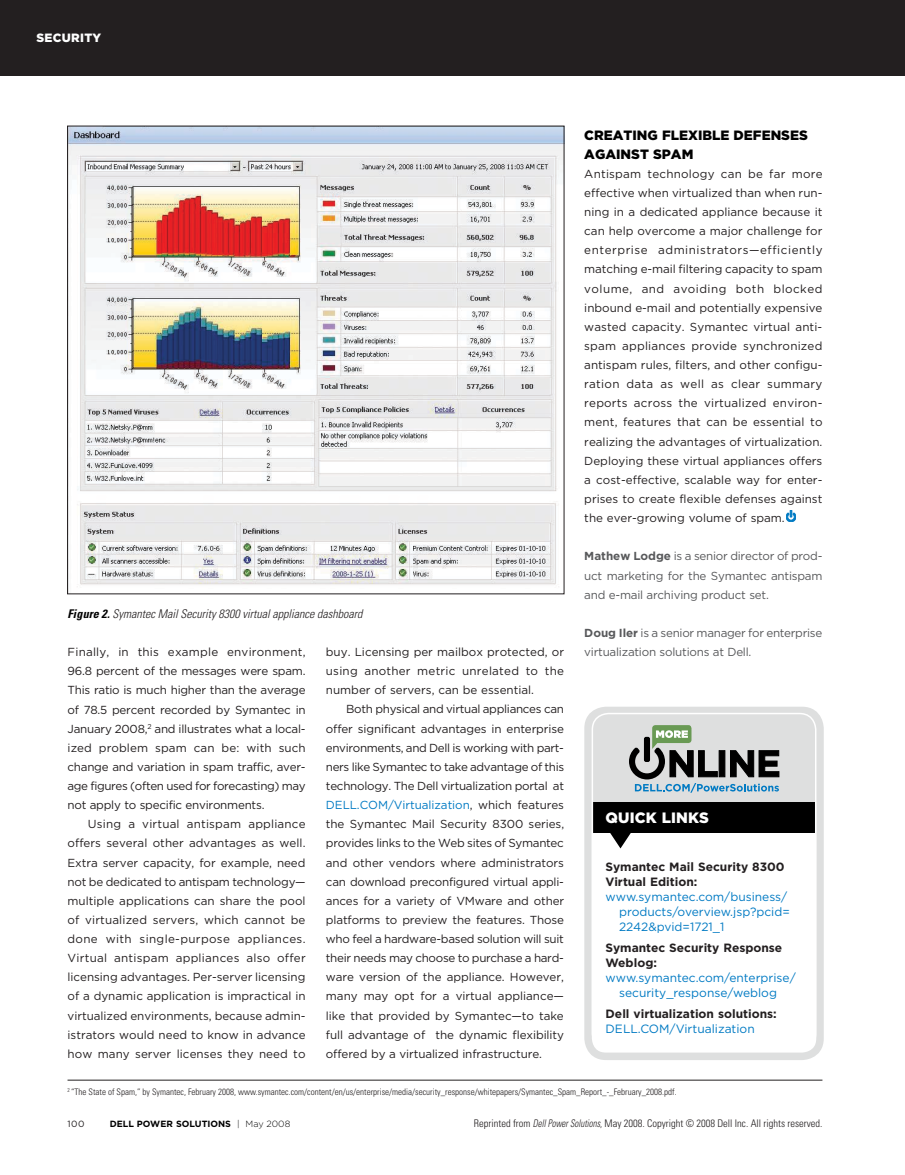
<style>
.page{position:relative;width:905px;height:1175px;background:#fff}
.page>*{position:absolute;margin:0;border:0;box-sizing:border-box;transform-origin:0 0}
.t1{font:900 15px "Gotham";color:#fff}
.t2{font:900 13.5px/19.2px "Gotham";color:#000}
.t3{font:12px/15px "Gotham";color:#007ac3}
.t4{font:700 12px/15px "Gotham";color:#231f20}
.t5{font:italic 300 condensed 12px "Univers LT Std";color:#231f20}
.t6{font:900 12px "Gotham";letter-spacing:.025em;color:#fff}
.t7{font:11.7px/19px "Gotham";color:#231f20;text-align:justify}
.t8{font:11.7px/19px "Gotham";letter-spacing:-.02em;color:#58595b;text-align:justify}
.t9{font:300 condensed 10.5px "Univers LT Std";color:#231f20}
.t10{font:300 condensed 9px "Univers LT Std";color:#231f20}
.t11{font:700 9px "Gotham";color:#000}
.t12{font:9px "Gotham";color:#231f20}
.s1{font-weight:700;color:#000}
.s2{color:#007ac3}
.s3{font-weight:700}
.s4{font-weight:300}
.s5{font-style:italic}
</style>
<div class="page">
<div style="left:0;top:0;width:904px;height:75px;background:#231f20"></div>
<svg style="left:786px;top:510px;width:10px;height:12px"></svg>
<hr style="left:68px;top:1079px;width:754px;height:1px;background:#231f20">
<img style="left:69px;top:128px;width:493px;height:459px">
<div style="left:592px;top:801px;width:223px;height:32px;background:#000"></div>
<svg style="left:610px;top:833px;width:21px;height:15px"></svg>
<div style="left:590px;top:714px;width:228px;height:88px;background:#dedfdf"></div>
<div style="left:584px;top:706px;width:239px;height:354px;border:8px solid #dedfdf;border-radius:18px"></div>
<div style="left:591px;top:713px;width:225px;height:337px;border:2px solid #fff;border-radius:16px"></div>
<svg style="left:629px;top:725px;width:150px;height:67px"></svg>
<p class="t6" style="left:36px;top:29px;width:66px">SECURITY</p>
<p class="t5" style="left:68px;top:606px;width:296px"><span class="s1">Figure 2.</span> Symantec Mail Security 8300 virtual appliance dashboard</p>
<p class="t7" style="left:68px;top:642px;width:240px">Finally, in this example environment, 96.8 percent of the messages were spam.<br>This ratio is much higher than the average of 78.5 percent recorded by Symantec in January 2008,<sup>2</sup> and illustrates what a local&shy;ized problem spam can be: with such change and variation in spam traffic, aver&shy;age figures (often used for forecasting) may not apply to specific environments.</p>
<p class="t7" style="left:68px;top:814px;width:240px;text-indent:20px">Using a virtual antispam appliance offers several other advantages as well.<br>Extra server capacity, for example, need not be dedicated to antispam technology— multiple applications can share the pool of virtualized servers, which cannot be done with single-purpose appliances.<br>Virtual antispam appliances also offer licensing advantages. Per-server licensing of a dynamic application is impractical in virtualized environments, because admin&shy;istrators would need to know in advance how many server licenses they need to</p>
<p class="t7" style="left:326px;top:642px;width:239px">buy. Licensing per mailbox protected, or using another metric unrelated to the number of servers, can be essential.</p>
<p class="t7" style="left:326px;top:699px;width:240px;text-indent:20px">Both physical and virtual appliances can offer significant advantages in enterprise environments, and Dell is working with part&shy;ners like Symantec to take advantage of this technology. The Dell virtualization portal at <span class="s2">DELL.COM/Virtualization</span>, which features the Symantec Mail Security 8300 series, provides links to the Web sites of Symantec and other vendors where administrators can download preconfigured virtual appli&shy;ances for a variety of VMware and other platforms to preview the features. Those who feel a hardware-based solution will suit their needs may choose to purchase a hard&shy;ware version of the appliance. However, many may opt for a virtual appliance— like that provided by Symantec—to take full advantage of the dynamic flexibility offered by a virtualized infrastructure.</p>
<p class="t2" style="left:584px;top:125px;width:224px">CREATING FLEXIBLE DEFENSES<br>AGAINST SPAM</p>
<p class="t7" style="left:584px;top:164px;width:240px;text-align:left">Antispam technology can be far more effective when virtualized than when run&shy;ning in a dedicated appliance because it can help overcome a major challenge for enterprise administrators—efficiently matching e-mail filtering capacity to spam volume, and avoiding both blocked inbound e-mail and potentially expensive wasted capacity. Symantec virtual anti&shy;spam appliances provide synchronized antispam rules, filters, and other configu&shy;ration data as well as clear summary reports across the virtualized environ&shy;ment, features that can be essential to realizing the advantages of virtualization.<br>Deploying these virtual appliances offers a cost-effective, scalable way for enter&shy;prises to create flexible defenses against the ever-growing volume of spam.</p>
<p class="t8" style="left:584px;top:546px;width:239px"><span class="s3">Mathew Lodge</span> is a senior director of prod&shy;uct marketing for the Symantec antispam and e-mail archiving product set.</p>
<p class="t8" style="left:584px;top:623px;width:239px"><span class="s3">Doug Iler</span> is a senior manager for enterprise virtualization solutions at Dell.</p>
<p class="t1" style="left:605px;top:807px;width:23px">QUIC</p>
<p class="t1" style="left:646px;top:807px;width:64px">K LIN KS</p>
<p class="t4" style="left:605px;top:859px;width:181px">Symantec Mail Security 8300<br>Virtual Edition:</p>
<p class="t3" style="left:619px;top:888px;width:172px;text-indent:-14px">www.symantec.com/business/ products/overview.jsp?pcid=<br>2242&amp;pvid=1721_1</p>
<p class="t4" style="left:605px;top:940px;width:178px">Symantec Security Response<br>Weblog:</p>
<p class="t3" style="left:605px;top:969px;width:192px;text-align:center">www.symantec.com/enterprise/ security_response/weblog</p>
<p class="t4" style="left:605px;top:1006px;width:173px">Dell virtualization solutions:</p>
<p class="t3" style="left:605px;top:1020px;width:151px">DELL.COM/Virtualization</p>
<p class="t10" style="left:68px;top:1086px;width:610px"><sup>2</sup> “The State of Spam,” by Symantec, February 2008, www.symantec.com/content/en/us/enterprise/media/security_response/whitepapers/Symantec_Spam_Report_-_February_2008.pdf.</p>
<p class="t12" style="left:68px;top:1118px;width:18px">100</p>
<p class="t11" style="left:110px;top:1117px;width:182px">DELL POWER SOLUTIONS <span class="s4">| May 2008</span></p>
<p class="t9" style="left:474px;top:1117px;width:350px">Reprinted from <span class="s5">Dell Power Solutions</span>, May 2008. Copyright © 2008 Dell Inc. All rights reserved.</p>
</div>
